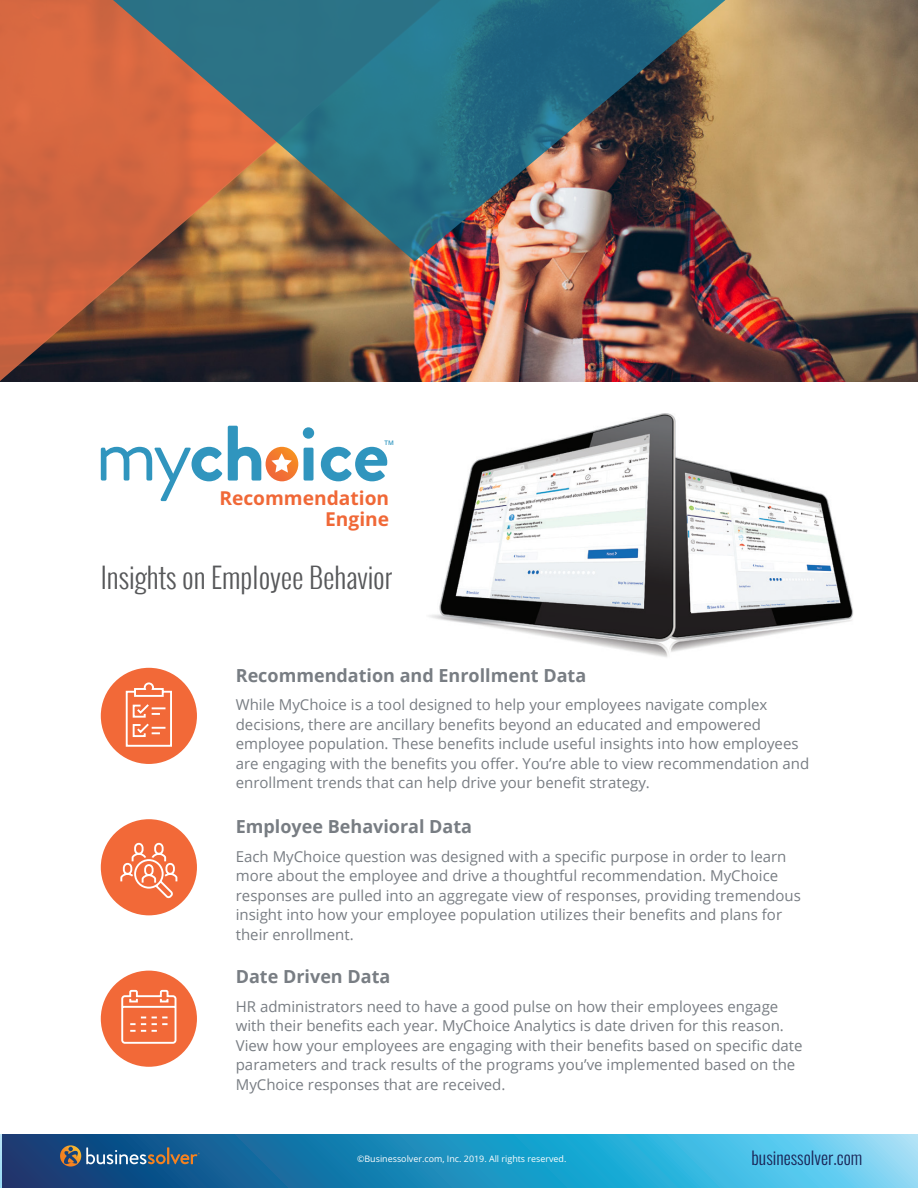
<style>
.page{position:relative;width:918px;height:1188px;background:#fff}
.page>*{position:absolute;margin:0;border:0;box-sizing:border-box;transform-origin:0 0}
.t1{font:300 28.2px "Oswald";color:#57585a}
.t2{font:700 19.2px/20.5px "Open Sans";color:#f06837;text-align:right}
.t3{font:700 18px "Open Sans";color:#787d83}
.t4{font:300 17.85px "Oswald";color:#1a2658}
.t5{font:15px/19.5px "Open Sans";color:#787d83}
.t6{font:9px "Open Sans";color:#fff}
.t7{font:600 6.3px "Open Sans";color:#2e95bf}
</style>
<div class="page">
<svg style="left:0;top:1134px;width:2px;height:54px"></svg>
<svg style="left:2px;top:1134px;width:916px;height:54px;background:#2c92bf"></svg>
<svg style="left:60px;top:1145px;width:140px;height:22px;background:#476983"></svg>
<img style="left:429px;top:413px;width:424px;height:244px">
<svg style="left:321px;top:447px;width:66px;height:34px"></svg>
<svg style="left:101px;top:426px;width:213px;height:75px"></svg>
<div style="left:101px;top:668px;width:96px;height:96px;background:#f26938;border-radius:50%"></div>
<svg style="left:125px;top:682px;width:47px;height:65px"></svg>
<div style="left:101px;top:971px;width:96px;height:96px;background:#f26938;border-radius:50%"></div>
<svg style="left:121px;top:989px;width:56px;height:55px"></svg>
<div style="left:101px;top:819px;width:96px;height:96px;background:#f26938;border-radius:50%"></div>
<svg style="left:120px;top:842px;width:58px;height:57px"></svg>
<img style="left:495px;top:0;width:423px;height:381px">
<img style="left:0;top:0;width:488px;height:382px">
<img style="left:57px;top:0;width:726px;height:261px">
<p class="t7" style="left:385px;top:438px;width:11px">TM</p>
<p class="t2" style="left:219px;top:487px;width:171px">Recommendation<br>Engine</p>
<p class="t1" style="left:101px;top:557px;width:293px">Insights on Employee Behavior</p>
<p class="t3" style="left:236px;top:662px;width:352px">Recommendation and Enrollment Data</p>
<p class="t5" style="left:236px;top:694px;width:575px">While MyChoice is a tool designed to help your employees navigate complex decisions, there are ancillary benefits beyond an educated and empowered employee population. These benefits include useful insights into how employees are engaging with the benefits you offer. You’re able to view recommendation and enrollment trends that can help drive your benefit strategy.</p>
<p class="t3" style="left:236px;top:814px;width:238px">Employee Behavioral Data</p>
<p class="t5" style="left:236px;top:846px;width:567px">Each MyChoice question was designed with a specific purpose in order to learn more about the employee and drive a thoughtful recommendation. MyChoice responses are pulled into an aggregate view of responses, providing tremendous insight into how your employee population utilizes their benefits and plans for their enrollment.</p>
<p class="t3" style="left:236px;top:964px;width:156px">Date Driven Data</p>
<p class="t5" style="left:236px;top:996px;width:568px">HR administrators need to have a good pulse on how their employees engage with their benefits each year. MyChoice Analytics is date driven for this reason.<br>View how your employees are engaging with their benefits based on specific date parameters and track results of the programs you’ve implemented based on the MyChoice responses that are received.</p>
<p class="t6" style="left:357px;top:1152px;width:211px">©Businessolver.com, Inc. 2019. All rights reserved.</p>
<p class="t4" style="left:752px;top:1146px;width:112px">businessolver.com</p>
</div>
